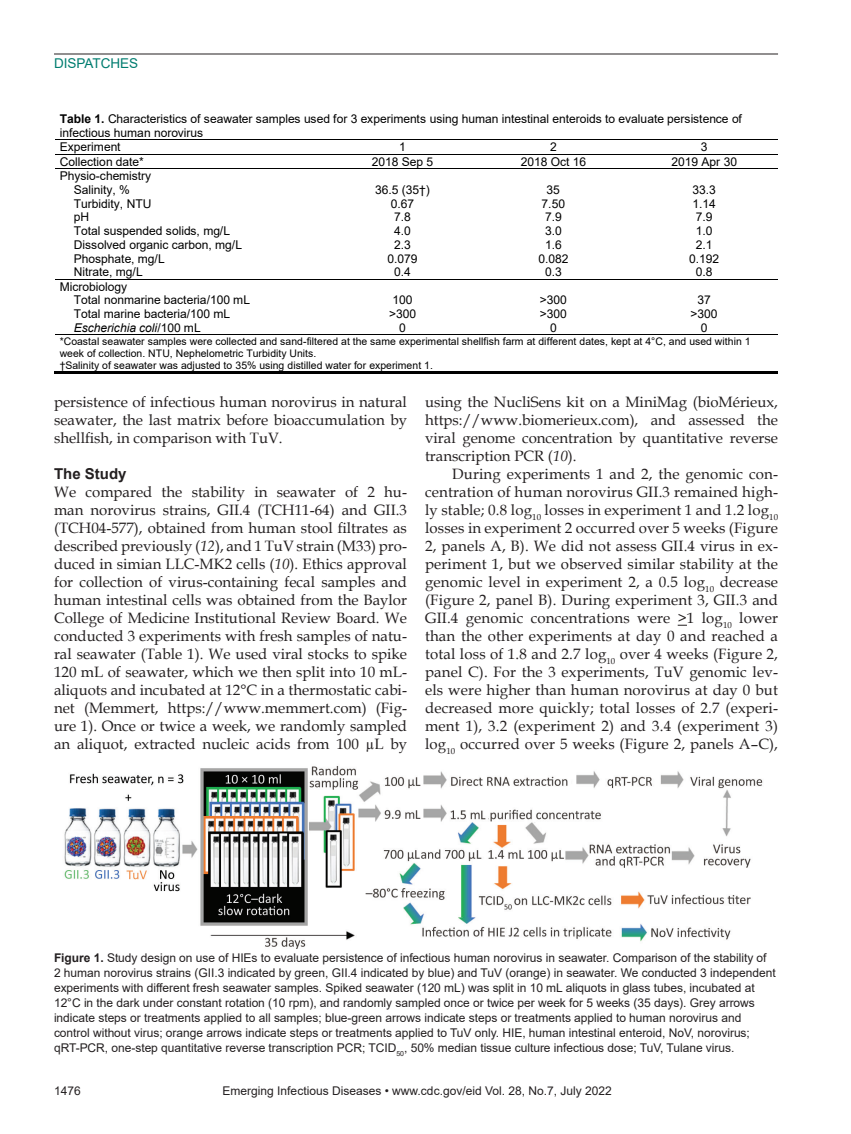
<style>
.page{position:relative;width:851px;height:1134px;background:#fff}
.page>*{position:absolute;margin:0;border:0;box-sizing:border-box;transform-origin:0 0}
.Body_Text{font:15px/18px "Book Antiqua";letter-spacing:.005em;color:#231f20;text-align:justify}
.BodyText2{font:15px/18px "Book Antiqua";color:#231f20;text-align:justify}
.t1{font:700 15px "Arial";color:#231f20}
.t2{font:13.5px "Arial";color:#007d70}
.Figure_Legend{font:12px/15px "Arial";letter-spacing:-.005em;color:#231f20}
.t3{font:12px/14.2px "Arial";letter-spacing:-.005em;color:#000}
.t4{font:italic 12px "Arial";color:#000}
.t5{font:10.5px/12px "Arial";color:#000}
.s1{font-weight:700}
.s2{font-style:normal}
.s3{font-style:italic}
</style>
<div class="page">
<hr style="left:54px;top:54px;width:724px;height:1px;background:#231f20">
<hr style="left:55px;top:139px;width:272px;height:1px;background:#000">
<hr style="left:328px;top:139px;width:150px;height:1px;background:#000">
<hr style="left:478px;top:139px;width:150px;height:1px;background:#000">
<hr style="left:629px;top:139px;width:149px;height:1px;background:#000">
<hr style="left:55px;top:154px;width:272px;height:1px;background:#000">
<hr style="left:328px;top:154px;width:150px;height:1px;background:#000">
<hr style="left:478px;top:154px;width:150px;height:1px;background:#000">
<hr style="left:629px;top:154px;width:149px;height:1px;background:#000">
<hr style="left:55px;top:168px;width:272px;height:1px;background:#000">
<hr style="left:327px;top:168px;width:151px;height:1px;background:#000">
<hr style="left:478px;top:168px;width:150px;height:1px;background:#000">
<hr style="left:629px;top:168px;width:149px;height:1px;background:#000">
<hr style="left:55px;top:279px;width:272px;height:1px;background:#000">
<hr style="left:327px;top:279px;width:151px;height:1px;background:#000">
<hr style="left:478px;top:279px;width:150px;height:1px;background:#000">
<hr style="left:629px;top:279px;width:149px;height:1px;background:#000">
<hr style="left:55px;top:335px;width:272px;height:1px;background:#000">
<hr style="left:328px;top:335px;width:150px;height:1px;background:#000">
<hr style="left:478px;top:335px;width:150px;height:1px;background:#000">
<hr style="left:629px;top:335px;width:149px;height:1px;background:#000">
<hr style="left:54px;top:372px;width:724px;height:2px;background:#000">
<img style="left:64px;top:766px;width:699px;height:183px">
<p class="t2" style="left:54px;top:54px;width:86px">DISPATCHES</p>
<p class="t3" style="left:60px;top:111px;width:683px"><span class="s1">Table 1.</span> Characteristics of seawater samples used for 3 experiments using human intestinal enteroids to evaluate persistence of infectious human norovirus<br>Experiment</p>
<p class="t3" style="left:399px;top:140px;width:8px">1</p>
<p class="t3" style="left:550px;top:140px;width:8px">2</p>
<p class="t3" style="left:700px;top:140px;width:8px">3</p>
<p class="t3" style="left:60px;top:154px;width:86px">Collection date*</p>
<p class="t3" style="left:372px;top:154px;width:63px">2018 Sep 5</p>
<p class="t3" style="left:520px;top:154px;width:67px">2018 Oct 16</p>
<p class="t3" style="left:671px;top:154px;width:67px">2019 Apr 30</p>
<p class="t3" style="left:74px;top:169px;width:79px;line-height:13.8px;text-indent:-14px">Physio-chemistry<br>Salinity, %</p>
<p class="t3" style="left:375px;top:182px;width:56px">36.5 (35†)</p>
<p class="t3" style="left:546px;top:182px;width:15px">35</p>
<p class="t3" style="left:692px;top:182px;width:25px">33.3</p>
<p class="t3" style="left:74px;top:196px;width:79px">Turbidity, NTU</p>
<p class="t3" style="left:391px;top:196px;width:25px">0.67</p>
<p class="t3" style="left:541px;top:196px;width:25px">7.50</p>
<p class="t3" style="left:692px;top:196px;width:25px">1.14</p>
<p class="t3" style="left:74px;top:210px;width:17px">pH</p>
<p class="t3" style="left:394px;top:210px;width:18px">7.8</p>
<p class="t3" style="left:545px;top:210px;width:18px">7.9</p>
<p class="t3" style="left:695px;top:210px;width:18px">7.9</p>
<p class="t3" style="left:74px;top:224px;width:158px">Total suspended solids, mg/L</p>
<p class="t3" style="left:394px;top:224px;width:18px">4.0</p>
<p class="t3" style="left:545px;top:224px;width:18px">3.0</p>
<p class="t3" style="left:695px;top:224px;width:18px">1.0</p>
<p class="t3" style="left:74px;top:238px;width:170px">Dissolved organic carbon, mg/L</p>
<p class="t3" style="left:394px;top:238px;width:18px">2.3</p>
<p class="t3" style="left:545px;top:238px;width:18px">1.6</p>
<p class="t3" style="left:695px;top:238px;width:18px">2.1</p>
<p class="t3" style="left:74px;top:251px;width:92px">Phosphate, mg/L</p>
<p class="t3" style="left:387px;top:251px;width:32px">0.079</p>
<p class="t3" style="left:538px;top:251px;width:32px">0.082</p>
<p class="t3" style="left:689px;top:251px;width:32px">0.192</p>
<p class="t3" style="left:74px;top:265px;width:70px">Nitrate, mg/L</p>
<p class="t3" style="left:394px;top:265px;width:18px">0.4</p>
<p class="t3" style="left:545px;top:265px;width:18px">0.3</p>
<p class="t3" style="left:695px;top:265px;width:18px">0.8</p>
<p class="t3" style="left:74px;top:280px;width:178px;line-height:13.6px;text-indent:-14px">Microbiology<br>Total nonmarine bacteria/100 mL</p>
<p class="t3" style="left:392px;top:293px;width:22px">100</p>
<p class="t3" style="left:539px;top:293px;width:29px">&gt;300</p>
<p class="t3" style="left:697px;top:293px;width:15px">37</p>
<p class="t3" style="left:74px;top:307px;width:158px">Total marine bacteria/100 mL</p>
<p class="t3" style="left:389px;top:307px;width:29px">&gt;300</p>
<p class="t3" style="left:539px;top:307px;width:29px">&gt;300</p>
<p class="t3" style="left:690px;top:307px;width:29px">&gt;300</p>
<p class="t4" style="left:74px;top:320px;width:128px">Escherichia coli<span class="s2">/100 mL</span></p>
<p class="t3" style="left:399px;top:321px;width:8px">0</p>
<p class="t3" style="left:550px;top:321px;width:8px">0</p>
<p class="t3" style="left:700px;top:321px;width:8px">0</p>
<p class="t5" style="left:60px;top:335px;width:692px">*Coastal seawater samples were collected and sand-filtered at the same experimental shellfish farm at different dates, kept at 4°C, and used within 1 week of collection. NTU, Nephelometric Turbidity Units.<br>†Salinity of seawater was adjusted to 35% using distilled water for experiment 1.</p>
<p class="Body_Text" style="left:54px;top:393px;width:354px">persistence of infectious human norovirus in natural seawater, the last matrix before bioaccumulation by shellfish, in comparison with TuV.</p>
<h1 class="t1" style="left:54px;top:463px;width:74px">The Study</h1>
<p class="BodyText2" style="left:54px;top:483px;width:354px">We compared the stability in seawater of 2 hu&shy;man norovirus strains, GII.4 (TCH11-64) and GII.3 (TCH04-577), obtained from human stool filtrates as described previously (<span class="s3">12</span>), and 1 TuV strain (M33) pro&shy;duced in simian LLC-MK2 cells (<span class="s3">10</span>). Ethics approval for collection of virus-containing fecal samples and human intestinal cells was obtained from the Baylor College of Medicine Institutional Review Board. We conducted 3 experiments with fresh samples of natu&shy;ral seawater (Table 1). We used viral stocks to spike 120 mL of seawater, which we then split into 10 mL&shy;aliquots and incubated at 12°C in a thermostatic cabi&shy;net (Memmert, https://www.memmert.com) (Fig&shy;ure 1). Once or twice a week, we randomly sampled an aliquot, extracted nucleic acids from 100 µL by</p>
<p class="BodyText2" style="left:425px;top:393px;width:354px">using the NucliSens kit on a MiniMag (bioMérieux, https://www.biomerieux.com), and assessed the viral genome concentration by quantitative reverse transcription PCR (<span class="s3">10</span>).</p>
<p class="Body_Text" style="left:425px;top:465px;width:354px;text-indent:27px">During experiments 1 and 2, the genomic con&shy;centration of human norovirus GII.3 remained high&shy;ly stable; 0.8 log<sub>10</sub> losses in experiment 1 and 1.2 log<sub>10 </sub>losses in experiment 2 occurred over 5 weeks (Figure 2, panels A, B). We did not assess GII.4 virus in ex&shy;periment 1, but we observed similar stability at the genomic level in experiment 2, a 0.5 log<sub>10</sub> decrease (Figure 2, panel B). During experiment 3, GII.3 and GII.4 genomic concentrations were &gt;1 log<sub>10</sub> lower than the other experiments at day 0 and reached a total loss of 1.8 and 2.7 log<sub>10</sub> over 4 weeks (Figure 2, panel C). For the 3 experiments, TuV genomic lev&shy;els were higher than human norovirus at day 0 but decreased more quickly; total losses of 2.7 (experi&shy;ment 1), 3.2 (experiment 2) and 3.4 (experiment 3) log<sub>10</sub> occurred over 5 weeks (Figure 2, panels A–C),</p>
<p class="Figure_Legend" style="left:54px;top:951px;width:723px"><span class="s1">Figure 1.</span> Study design on use of HIEs to evaluate persistence of infectious human norovirus in seawater. Comparison of the stability of 2 human norovirus strains (GII.3 indicated by green, GII.4 indicated by blue) and TuV (orange) in seawater. We conducted 3 independent experiments with different fresh seawater samples. Spiked seawater (120 mL) was split in 10 mL aliquots in glass tubes, incubated at 12°C in the dark under constant rotation (10 rpm), and randomly sampled once or twice per week for 5 weeks (35 days). Grey arrows indicate steps or treatments applied to all samples; blue-green arrows indicate steps or treatments applied to human norovirus and control without virus; orange arrows indicate steps or treatments applied to TuV only. HIE, human intestinal enteroid, NoV, norovirus; qRT-PCR, one-step quantitative reverse transcription PCR; TCID<sub>50</sub>, 50% median tissue culture infectious dose; TuV, Tulane virus.</p>
<p class="Figure_Legend" style="left:54px;top:1084px;width:28px">1476</p>
<p class="Figure_Legend" style="left:222px;top:1084px;width:391px">Emerging Infectious Diseases • www.cdc.gov/eid Vol. 28, No.7, July 2022</p>
</div>
